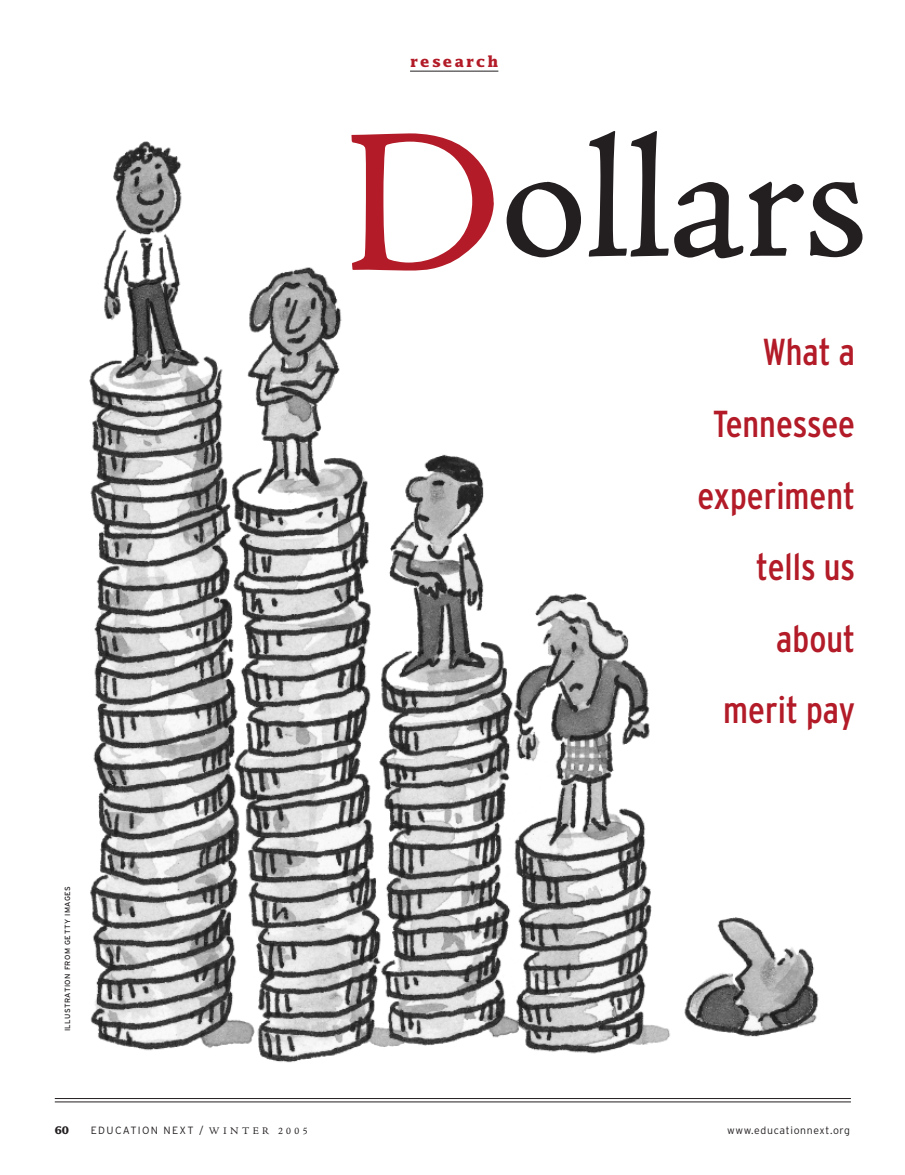
<style>
.page{position:relative;width:905px;height:1175px;background:#fff}
.page>*{position:absolute;margin:0;border:0;box-sizing:border-box;transform-origin:0 0}
.t1{font:185.1px "Adobe Jenson MM.371.10";letter-spacing:-.02em;color:#231f20}
.t2{font:condensed 37.5px/71.6px "Interstate";color:#b21b27;text-align:right}
.t3{font:700 15px "Lucida";letter-spacing:.135em;color:#b21b27}
.t4{font:300 10.5px "Interstate";letter-spacing:.13em;color:#231f20}
.t5{font:300 10.5px "Interstate";letter-spacing:.065em;color:#231f20}
.t6{font:700 10.5px "Lucida";color:#231f20}
.t7{font:7.5px "Interstate";letter-spacing:.065em;color:#231f20}
.s1{font-size:215.85px;color:#b21b27}
.s2{font-family:"Adobe Jenson MM.371.10";font-weight:400}
</style>
<div class="page">
<hr style="left:410px;top:71px;width:88px;height:1px;background:#231f20">
<hr style="left:55px;top:1101px;width:795px;height:1px;background:#231f20">
<hr style="left:55px;top:1098px;width:795px;height:1px;background:#231f20">
<img style="left:89px;top:141px;width:730px;height:922px">
<p class="t3" style="left:410px;top:53px;width:90px">research</p>
<h1 class="t1" style="left:340px;top:133px;width:530px"><span class="s1">D</span>ollars</h1>
<p class="t7" style="left:63px;top:1031px;width:147px;rotate:-90deg">ILLUSTRATION FROM GETTY IMAGES</p>
<p class="t2" style="left:697px;top:317px;width:159px">What a<br>Tennessee experiment tells us about merit pay</p>
<p class="t6" style="left:55px;top:1124px;width:16px">60</p>
<p class="t4" style="left:91px;top:1124px;width:218px">EDUCATION NEXT / <span class="s2">W I N T E R 2 0 0 5</span></p>
<p class="t5" style="left:727px;top:1124px;width:125px">www.educationnext.org</p>
</div>
